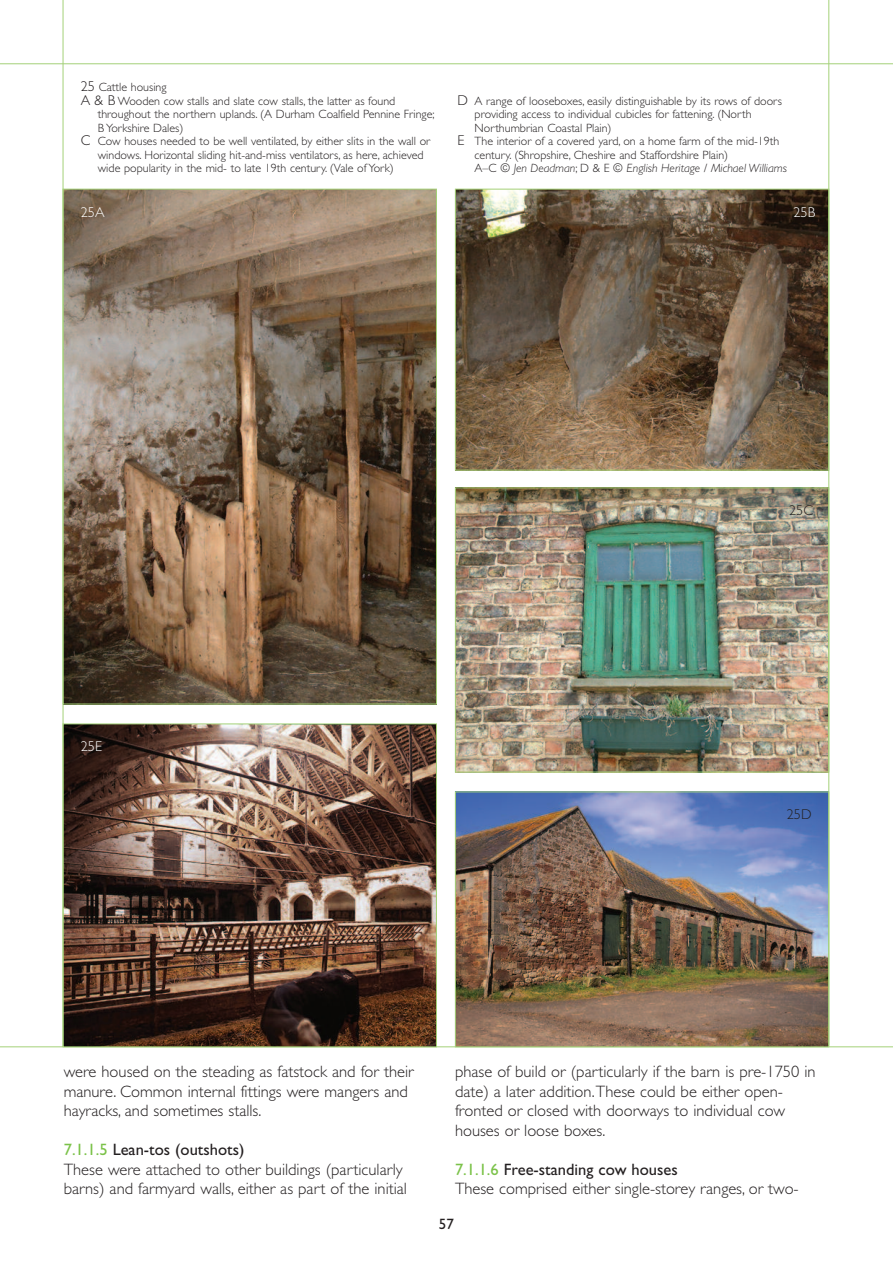
<style>
.page{position:relative;width:893px;height:1263px;background:#fff}
.page>*{position:absolute;margin:0;border:0;box-sizing:border-box;transform-origin:0 0}
.t1{font:300 16.5px/19.5px "Gill Sans";color:#231f20}
.t2{font:15px "Gill Sans";color:#231f20}
.t3{font:300 14.25px "Gill Sans";color:#fff}
.t4{font:300 14.25px "Gill Sans";color:#231f20}
.t5{font:300 12px "Gill Sans";color:#231f20}
.t6{font:italic 300 12px "Gill Sans";color:#231f20}
.s1{font-size:14.25px}
.s2{font-style:normal}
.s3{font-weight:400;color:#7bc249}
.s4{font-weight:400}
</style>
<div class="page">
<hr style="left:0;top:63px;width:893px;height:1px;background:#a4d178">
<hr style="left:0;top:1046px;width:893px;height:1px;background:#a4d178">
<img style="left:457px;top:191px;width:370px;height:277px">
<div style="left:455px;top:189px;width:374px;height:281px;border:1px solid #a4d178"></div>
<img style="left:65px;top:191px;width:370px;height:511px">
<img style="left:457px;top:793px;width:370px;height:252px">
<div style="left:455px;top:791px;width:374px;height:256px;border:1px solid #a4d178"></div>
<img style="left:65px;top:725px;width:370px;height:320px">
<div style="left:63px;top:723px;width:374px;height:324px;border:1px solid #a4d178"></div>
<img style="left:457px;top:489px;width:370px;height:281px">
<div style="left:455px;top:487px;width:374px;height:285px;border:1px solid #a4d178"></div>
<hr style="left:63px;top:0;width:1px;height:1047px;background:#a4d178">
<hr style="left:828px;top:0;width:1px;height:1045px;background:#a4d178">
<p class="t5" style="left:81px;top:83px;width:87px"><span class="s1">25</span> Cattle housing</p>
<p class="t5" style="left:81px;top:96px;width:316px"><span class="s1">A &amp; B</span> Wooden cow stalls and slate cow stalls, the latter as found</p>
<p class="t5" style="left:98px;top:110px;width:338px">throughout the northern uplands. (A Durham Coalfield Pennine Fringe;</p>
<p class="t5" style="left:98px;top:123px;width:87px">B Yorkshire Dales)</p>
<p class="t5" style="left:81px;top:137px;width:351px"><span class="s1">C</span> Cow houses needed to be well ventilated, by either slits in the wall or</p>
<p class="t5" style="left:98px;top:150px;width:327px">windows. Horizontal sliding hit-and-miss ventilators, as here, achieved</p>
<p class="t5" style="left:98px;top:164px;width:298px">wide popularity in the mid- to late 19th century. (Vale of York)</p>
<p class="t5" style="left:458px;top:96px;width:326px"><span class="s1">D</span> A range of looseboxes, easily distinguishable by its rows of doors</p>
<p class="t5" style="left:475px;top:110px;width:278px">providing access to individual cubicles for fattening. (North</p>
<p class="t5" style="left:475px;top:123px;width:139px">Northumbrian Coastal Plain)</p>
<p class="t5" style="left:458px;top:137px;width:323px"><span class="s1">E</span> The interior of a covered yard, on a home farm of the mid-19th</p>
<p class="t5" style="left:475px;top:150px;width:255px">century. (Shropshire, Cheshire and Staffordshire Plain)</p>
<p class="t6" style="left:475px;top:164px;width:314px"><span class="s2">A–C</span> © Jen Deadman<span class="s2">; D &amp; E</span> © English Heritage / Michael Williams</p>
<p class="t3" style="left:81px;top:206px;width:25px">25A</p>
<p class="t3" style="left:793px;top:206px;width:23px">25B</p>
<p class="t3" style="left:81px;top:741px;width:23px">25E</p>
<p class="t4" style="left:789px;top:505px;width:25px">25C</p>
<p class="t4" style="left:787px;top:809px;width:26px">25D</p>
<h1 class="t1" style="left:64px;top:1063px;width:351px">were housed on the steading as fatstock and for their manure. Common internal fittings were mangers and hayracks, and sometimes stalls.</h1>
<h1 class="t1" style="left:64px;top:1141px;width:345px"><span class="s3">7.1.1.5</span> <span class="s4">Lean-tos (outshots)<br></span>These were attached to other buildings (particularly barns) and farmyard walls, either as part of the initial</h1>
<h1 class="t1" style="left:455px;top:1063px;width:362px">phase of build or (particularly if the barn is pre-1750 in date) a later addition.These could be either open&shy;fronted or closed with doorways to individual cow houses or loose boxes.</h1>
<h1 class="t1" style="left:455px;top:1161px;width:345px"><span class="s3">7.1.1.6</span> <span class="s4">Free-standing cow houses<br></span>These comprised either single-storey ranges, or two-</h1>
<p class="t2" style="left:439px;top:1218px;width:16px">57</p>
</div>
